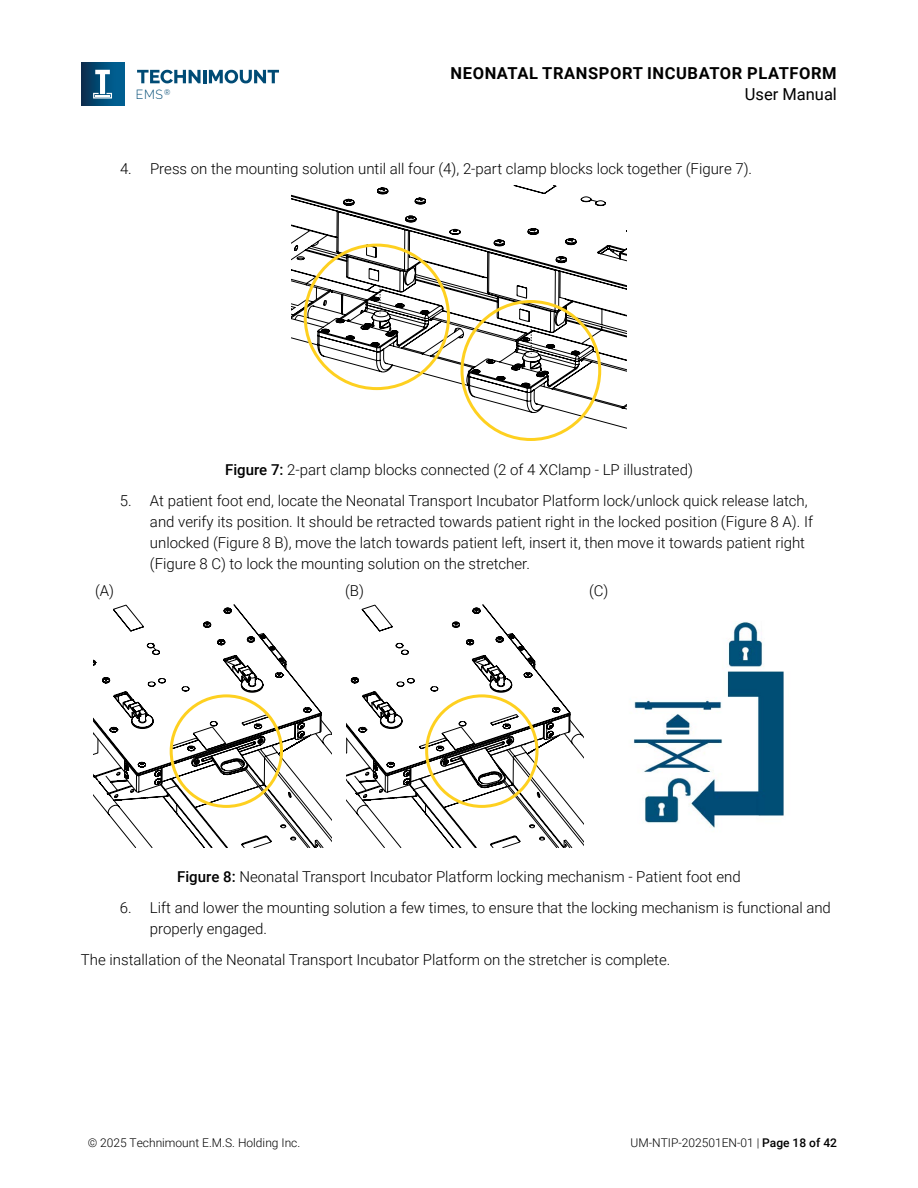
<style>
.page{position:relative;width:918px;height:1188px;background:#fff}
.page>*{position:absolute;margin:0;border:0;box-sizing:border-box;transform-origin:0 0}
.t1{font:700 16.5px "Roboto";letter-spacing:.035em;color:#000}
.t2{font:16.5px "Roboto";color:#000}
.t3{font:300 15px/21px "Roboto";color:#000}
.t4{font:300 13.2px "Raleway";color:#004b75;scale:.93 1}
.t5{font:300 12px "Roboto";color:#000}
.t6{font:8.1px "Raleway";color:#004b75;scale:.93 1}
.s1{font-weight:500}
</style>
<div class="page">
<svg style="left:137px;top:70px;width:142px;height:13px"></svg>
<div style="left:81px;top:62px;width:43px;height:43px;background:linear-gradient(to right,#083051,#00689d)"></div>
<svg style="left:93px;top:70px;width:19px;height:29px"></svg>
<svg style="left:291px;top:185px;width:336px;height:243px"></svg>
<svg style="left:380px;top:287px;width:1px;height:27px"></svg>
<svg style="left:531px;top:327px;width:1px;height:27px"></svg>
<div style="left:461px;top:300px;width:140px;height:141px;border:3px solid #fed020;border-radius:50%"></div>
<div style="left:304px;top:244px;width:146px;height:146px;border:3px solid #fed020;border-radius:50%"></div>
<img style="left:633px;top:622px;width:151px;height:206px">
<svg style="left:93px;top:729px;width:239px;height:119px"></svg>
<svg style="left:93px;top:605px;width:236px;height:180px"></svg>
<svg style="left:361px;top:605px;width:146px;height:28px"></svg>
<svg style="left:346px;top:633px;width:238px;height:215px"></svg>
<div style="left:170px;top:694px;width:113px;height:114px;border:3px solid #fed020;border-radius:50%"></div>
<div style="left:425px;top:694px;width:113px;height:114px;border:3px solid #fed020;border-radius:50%"></div>
<p class="t1" style="left:451px;top:62px;width:388px">NEONATAL TRANSPORT INCUBATOR PLATFORM</p>
<p class="t4" style="left:136px;top:87px;width:31px">EMS</p>
<p class="t2" style="left:745px;top:83px;width:94px">User Manual</p>
<p class="t6" style="left:164px;top:87px;width:8px">®</p>
<p class="t3" style="left:120px;top:157px;width:634px">4. Press on the mounting solution until all four (4), 2-part clamp blocks lock together (Figure 7).</p>
<p class="t3" style="left:225px;top:458px;width:469px"><span class="s1">Figure 7:</span> 2-part clamp blocks connected (2 of 4 XClamp - LP illustrated)</p>
<p class="t3" style="left:150px;top:490px;width:664px;text-indent:-30px">5. At patient foot end, locate the Neonatal Transport Incubator Platform lock/unlock quick release latch, and verify its position. It should be retracted towards patient right in the locked position (Figure 8 A). If unlocked (Figure 8 B), move the latch towards patient left, insert it, then move it towards patient right (Figure 8 C) to lock the mounting solution on the stretcher.</p>
<p class="t3" style="left:95px;top:580px;width:21px">(A)</p>
<p class="t3" style="left:345px;top:580px;width:20px">(B)</p>
<p class="t3" style="left:589px;top:580px;width:21px">(C)</p>
<p class="t3" style="left:177px;top:865px;width:565px"><span class="s1">Figure 8:</span> Neonatal Transport Incubator Platform locking mechanism - Patient foot end</p>
<p class="t3" style="left:150px;top:896px;width:682px;text-indent:-30px">6. Lift and lower the mounting solution a few times, to ensure that the locking mechanism is functional and properly engaged.</p>
<p class="t3" style="left:81px;top:949px;width:591px">The installation of the Neonatal Transport Incubator Platform on the stretcher is complete.</p>
<p class="t5" style="left:88px;top:1134px;width:214px">© 2025 Technimount E.M.S. Holding Inc.</p>
<p class="t5" style="left:630px;top:1134px;width:208px">UM-NTIP-202501EN-01 | <span class="s1">Page 18 of 42</span></p>
</div>
